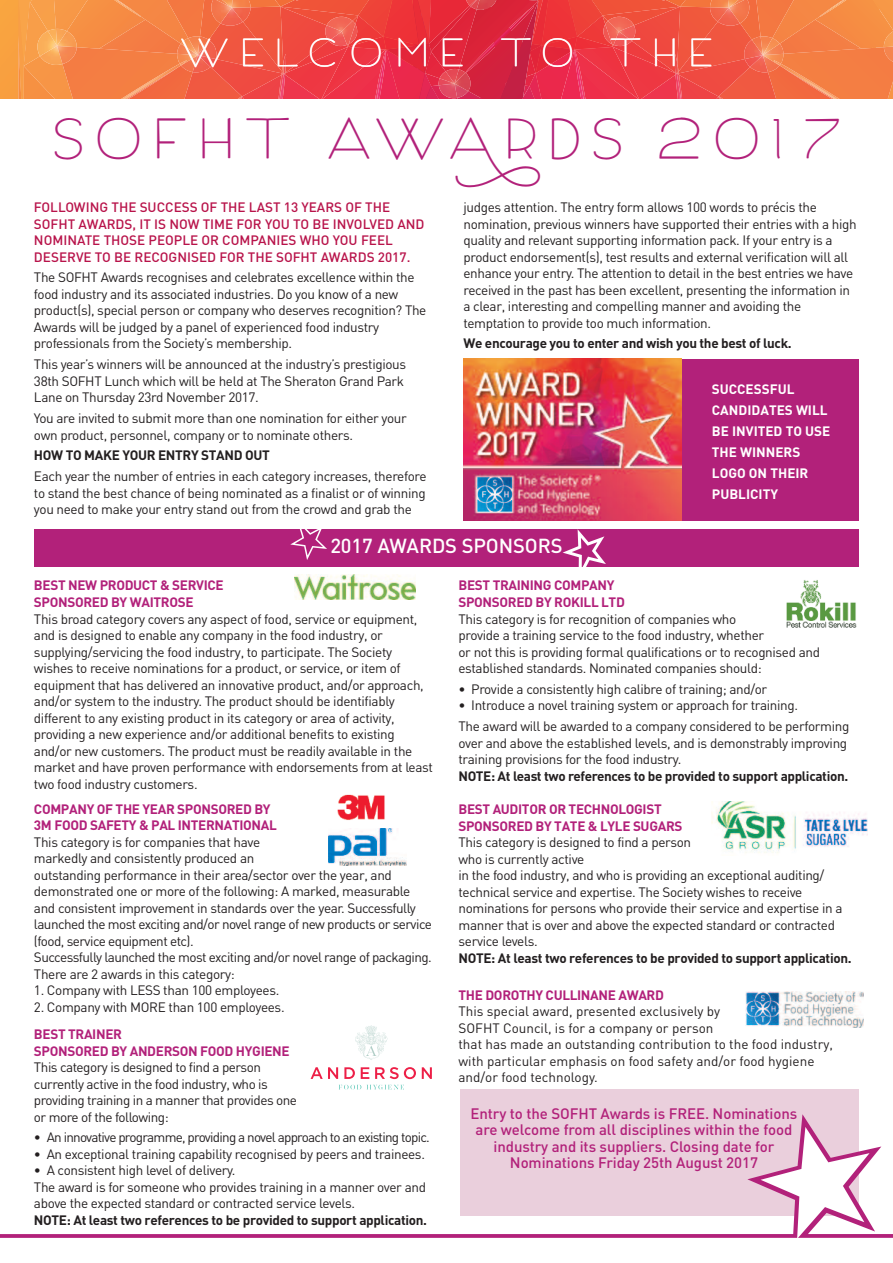
<style>
.page{position:relative;width:893px;height:1263px;background:#fff}
.page>*{position:absolute;margin:0;border:0;box-sizing:border-box;transform-origin:0 0}
.t1{font:39px "Archivio Rounded 400";letter-spacing:.23em;color:#b2217a}
.t2{font:27px "Archivio Rounded 400";letter-spacing:.38em;color:#fff}
.t3{font:500 20.1px "DIN";letter-spacing:-.005em;color:#fff}
.t4{font:500 15px/16.5px "DIN";letter-spacing:-.005em;color:#b2217a;text-align:center}
.t5{font:13.5px/16.5px "DIN";letter-spacing:-.025em;color:#231f20}
.t6{font:13.5px/16.5px "DIN Bold";letter-spacing:-.025em;color:#b2217a}
.t7{font:13.5px/16.5px "DIN";color:#231f20}
.t8{font:13.5px "DIN Bold";letter-spacing:-.025em;color:#231f20}
.t9{font:500 13.5px/16.5px "DIN";color:#b8134a}
.t10{font:13.5px/21px "DIN Bold";color:#fff}
.t11{font:13.5px "DIN";letter-spacing:-.055em;color:#231f20}
.t12{font:700 13.5px "DIN";letter-spacing:-.025em;color:#231f20}
</style>
<div class="page">
<div style="left:0;top:0;width:18px;height:98px;background:#f9a140"></div>
<div style="left:34px;top:529px;width:825px;height:37px;background:#b2217a"></div>
<img style="left:294px;top:574px;width:122px;height:26px">
<img style="left:786px;top:580px;width:71px;height:48px">
<img style="left:711px;top:801px;width:156px;height:52px">
<img style="left:745px;top:991px;width:118px;height:36px">
<svg style="left:311px;top:1067px;width:27px;height:12px"></svg>
<svg style="left:344px;top:1067px;width:11px;height:12px"></svg>
<svg style="left:361px;top:1067px;width:8px;height:12px"></svg>
<svg style="left:375px;top:1067px;width:41px;height:12px"></svg>
<svg style="left:422px;top:1067px;width:10px;height:12px"></svg>
<svg style="left:339px;top:1085px;width:65px;height:4px"></svg>
<svg style="left:355px;top:1025px;width:32px;height:35px"></svg>
<img style="left:463px;top:359px;width:219px;height:161px">
<div style="left:682px;top:359px;width:177px;height:161px;background:#b2217a"></div>
<svg style="left:563px;top:529px;width:43px;height:38px"></svg>
<svg style="left:290px;top:529px;width:37px;height:31px"></svg>
<svg style="left:18px;top:0;width:875px;height:99px;background:#ee5a45"></svg>
<div style="left:460px;top:1089px;width:399px;height:127px;background:#eacfdc"></div>
<svg style="left:0;top:1114px;width:893px;height:124px"></svg>
<img style="left:337px;top:794px;width:48px;height:26px">
<img style="left:329px;top:828px;width:78px;height:38px">
<h2 class="t2" style="left:179px;top:50px;width:536px">WELCOME TO THE</h2>
<h1 class="t1" style="left:51px;top:134px;width:792px">SOFHT AWARDS 201 7</h1>
<p class="t9" style="left:34px;top:199px;width:392px">FOLLOWING THE SUCCESS OF THE LAST 13 YEARS OF THE SOFHT AWARDS, IT IS NOW TIME FOR YOU TO BE INVOLVED AND NOMINATE THOSE PEOPLE OR COMPANIES WHO YOU FEEL DESERVE TO BE RECOGNISED FOR THE SOFHT AWARDS 2017.</p>
<p class="t5" style="left:34px;top:270px;width:394px">The SOFHT Awards recognises and celebrates excellence within the food industry and its associated industries. Do you know of a new product(s), special person or company who deserves recognition? The Awards will be judged by a panel of experienced food industry professionals from the Society’s membership.</p>
<p class="t5" style="left:34px;top:356px;width:374px">This year’s winners will be announced at the industry’s prestigious<br>38th SOFHT Lunch which will be held at The Sheraton Grand Park<br>Lane on Thursday 23rd November 2017.</p>
<p class="t5" style="left:34px;top:410px;width:374px">You are invited to submit more than one nomination for either your own product, personnel, company or to nominate others.</p>
<p class="t8" style="left:34px;top:446px;width:237px">HOW TO MAKE YOUR ENTRY STAND OUT</p>
<p class="t5" style="left:34px;top:468px;width:394px;text-align:justify">Each year the number of entries in each category increases, therefore to stand the best chance of being nominated as a finalist or of winning you need to make your entry stand out from the crowd and grab the</p>
<p class="t5" style="left:463px;top:199px;width:395px">judges attention. The entry form allows 100 words to précis the nomination, previous winners have supported their entries with a high quality and relevant supporting information pack. If your entry is a product endorsement(s), test results and external verification will all enhance your entry. The attention to detail in the best entries we have received in the past has been excellent, presenting the information in a clear, interesting and compelling manner and avoiding the temptation to provide too much information.</p>
<p class="t8" style="left:463px;top:335px;width:330px">We encourage you to enter and wish you the best of luck.</p>
<p class="t10" style="left:712px;top:378px;width:120px">SUCCESSFUL<br>CANDIDATES WILL<br>BE INVITED TO USE<br>THE WINNERS<br>LOGO ON THEIR<br>PUBLICITY</p>
<h3 class="t3" style="left:330px;top:535px;width:234px">2017 AWARDS SPONSORS</h3>
<p class="t6" style="left:34px;top:577px;width:191px">BEST NEW PRODUCT &amp; SERVICE<br>SPONSORED BY WAITROSE</p>
<p class="t5" style="left:34px;top:611px;width:400px">This broad category covers any aspect of food, service or equipment, and is designed to enable any company in the food industry, or supplying/servicing the food industry, to participate. The Society wishes to receive nominations for a product, or service, or item of equipment that has delivered an innovative product, and/or approach, and/or system to the industry. The product should be identifiably different to any existing product in its category or area of activity, providing a new experience and/or additional benefits to existing and/or new customers. The product must be readily available in the market and have proven performance with endorsements from at least two food industry customers.</p>
<p class="t6" style="left:34px;top:800px;width:244px">COMPANY OF THE YEAR SPONSORED BY<br>3M FOOD SAFETY &amp; PAL INTERNATIONAL</p>
<p class="t5" style="left:34px;top:834px;width:400px">This category is for companies that have<br>markedly and consistently produced an<br>outstanding performance in their area/sector over the year, and demonstrated one or more of the following: A marked, measurable and consistent improvement in standards over the year. Successfully launched the most exciting and/or novel range of new products or service (food, service equipment etc).<br>Successfully launched the most exciting and/or novel range of packaging.<br>There are 2 awards in this category:</p>
<p class="t5" style="left:34px;top:982px;width:247px">1. Company with LESS than 100 employees.</p>
<p class="t5" style="left:34px;top:999px;width:252px">2. Company with MORE than 100 employees.</p>
<p class="t6" style="left:34px;top:1025px;width:257px">BEST TRAINER<br>SPONSORED BY ANDERSON FOOD HYGIENE</p>
<p class="t5" style="left:34px;top:1059px;width:265px">This category is designed to find a person currently active in the food industry, who is providing training in a manner that provides one or more of the following:</p>
<p class="t11" style="left:34px;top:1130px;width:397px">• An innovative programme, providing a novel approach to an existing topic.</p>
<p class="t5" style="left:34px;top:1146px;width:392px">• An exceptional training capability recognised by peers and trainees.</p>
<p class="t5" style="left:34px;top:1162px;width:394px">• A consistent high level of delivery.<br>The award is for someone who provides training in a manner over and above the expected standard or contracted service levels.</p>
<p class="t8" style="left:34px;top:1211px;width:395px">NOTE: At least two references to be provided to support application.</p>
<p class="t6" style="left:458px;top:577px;width:168px">BEST TRAINING COMPANY<br>SPONSORED BY ROKILL LTD</p>
<p class="t5" style="left:458px;top:611px;width:363px">This category is for recognition of companies who<br>provide a training service to the food industry, whether<br>or not this is providing formal qualifications or to recognised and established standards. Nominated companies should:</p>
<p class="t5" style="left:458px;top:681px;width:310px">• Provide a consistently high calibre of training; and/or</p>
<p class="t5" style="left:458px;top:695px;width:392px;line-height:20.7px">• Introduce a novel training system or approach for training.<br>The award will be awarded to a company considered to be performing</p>
<p class="t5" style="left:458px;top:735px;width:390px">over and above the established levels, and is demonstrably improving training provisions for the food industry.</p>
<p class="t12" style="left:458px;top:768px;width:391px">NOTE: At least two references to be provided to support application.</p>
<p class="t6" style="left:458px;top:800px;width:225px">BEST AUDITOR OR TECHNOLOGIST<br>SPONSORED BY TATE &amp; LYLE SUGARS</p>
<p class="t5" style="left:458px;top:834px;width:385px">This category is designed to find a person<br>who is currently active<br>in the food industry, and who is providing an exceptional auditing/ technical service and expertise. The Society wishes to receive nominations for persons who provide their service and expertise in a manner that is over and above the expected standard or contracted service levels.</p>
<p class="t8" style="left:458px;top:949px;width:395px">NOTE: At least two references to be provided to support application.</p>
<p class="t6" style="left:458px;top:986px;width:207px">THE DOROTHY CULLINANE AWARD</p>
<p class="t7" style="left:458px;top:1003px;width:376px">This special award, presented exclusively by<br>SOFHT Council, is for a company or person<br>that has made an outstanding contribution to the food industry, with particular emphasis on food safety and/or food hygiene and/or food technology.</p>
<p class="t4" style="left:470px;top:1105px;width:328px">Entry to the SOFHT Awards is FREE. Nominations are welcome from all disciplines within the food industry and its suppliers. Closing date for Nominations Friday 25th August 2017</p>
</div>
